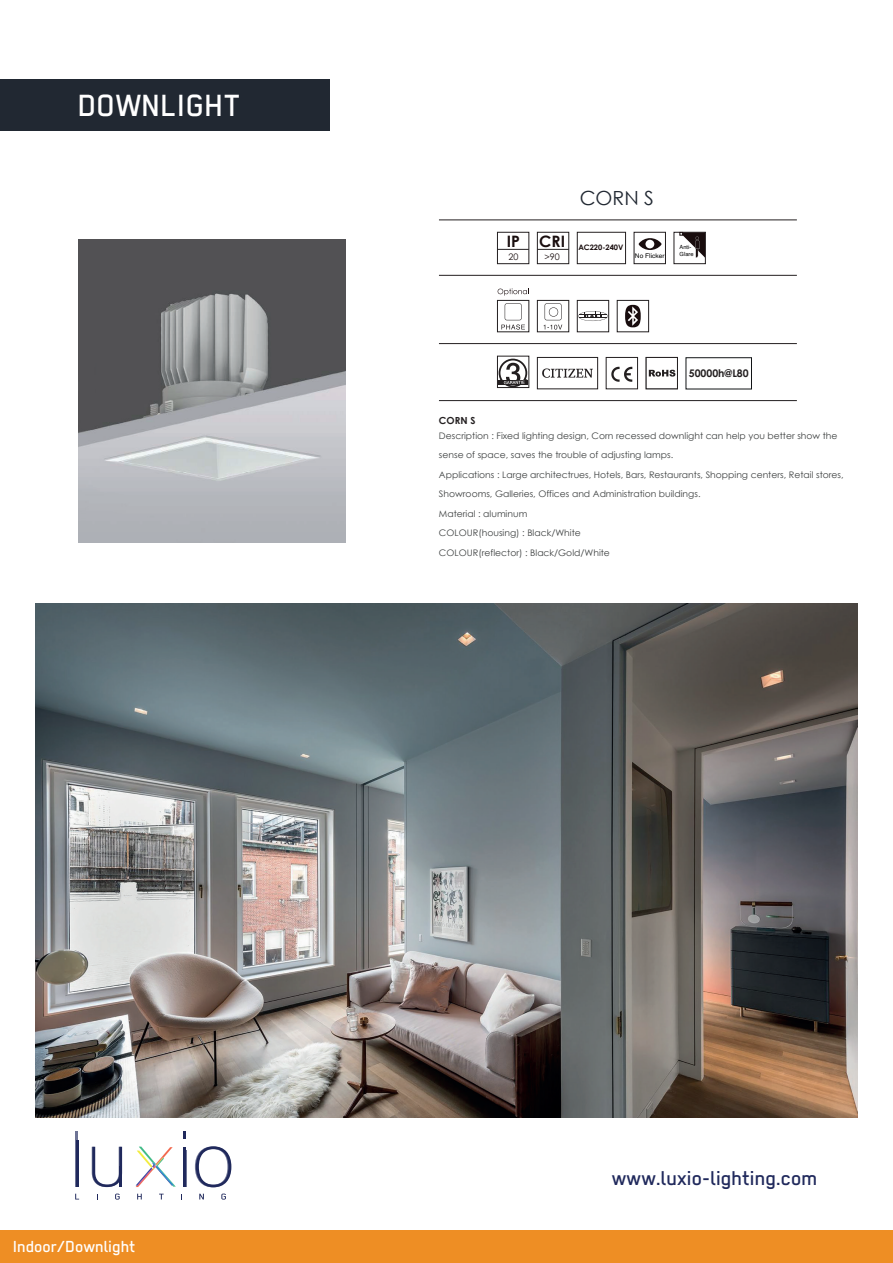
<style>
.page{position:relative;width:893px;height:1263px;background:#fff}
.page>*{position:absolute;margin:0;border:0;box-sizing:border-box;transform-origin:0 0}
.t1{font:500 34.5px "Regular";color:#fff}
.t2{font:500 22.5px "Regular";color:#20295c}
.t3{font:19.5px "Century Gothic";color:#212832}
.t4{font:500 18px "Regular";color:#fff}
.t5{font:700 10.5px "Century Gothic";color:#231f20}
.t6{font:700 9.75px "Century Gothic";color:#231f20}
.t7{font:9px/19.5px "Century Gothic";color:#3e4141}
.t8{font:9px "Century Gothic";color:#190d0e}
.t9{font:700 7.5px "Century Gothic";color:#190d0e}
.t10{font:6.45px "Helvetica";color:#000001}
.t11{font:5.7px/6.9px "Helvetica";color:#000001}
</style>
<div class="page">
<div style="left:0;top:79px;width:330px;height:51px;background:#212832"></div>
<div style="left:1px;top:1230px;width:892px;height:33px;background:#ee8e24"></div>
<svg style="left:136px;top:1147px;width:40px;height:40px"></svg>
<hr style="left:183px;top:1147px;width:2px;height:40px;background:#20295c">
<hr style="left:76px;top:1140px;width:3px;height:47px;background:#20295c">
<hr style="left:75px;top:1131px;width:3px;height:56px;background:#20295c">
<svg style="left:92px;top:1147px;width:30px;height:40px"></svg>
<hr style="left:120px;top:1167px;width:2px;height:20px;background:#20295c">
<hr style="left:184px;top:1150px;width:2px;height:37px;background:#20295c">
<svg style="left:183px;top:1131px;width:2px;height:8px"></svg>
<svg style="left:195px;top:1146px;width:36px;height:41px"></svg>
<svg style="left:75px;top:1194px;width:4px;height:5px"></svg>
<svg style="left:115px;top:1193px;width:5px;height:6px"></svg>
<svg style="left:137px;top:1194px;width:5px;height:5px"></svg>
<svg style="left:159px;top:1194px;width:5px;height:5px"></svg>
<svg style="left:199px;top:1194px;width:5px;height:5px"></svg>
<svg style="left:221px;top:1193px;width:5px;height:6px"></svg>
<hr style="left:439px;top:343px;width:358px;height:1px;background:#231f20">
<hr style="left:439px;top:400px;width:358px;height:1px;background:#231f20">
<hr style="left:439px;top:275px;width:358px;height:1px;background:#231f20">
<hr style="left:439px;top:219px;width:358px;height:1px;background:#231f20">
<svg style="left:498px;top:288px;width:31px;height:8px"></svg>
<div style="left:577px;top:300px;width:32px;height:32px;border:1px solid #231f20"></div>
<svg style="left:578px;top:311px;width:30px;height:10px"></svg>
<div style="left:497px;top:300px;width:32px;height:32px;border:1px solid #231f20"></div>
<svg style="left:501px;top:303px;width:24px;height:27px"></svg>
<div style="left:537px;top:300px;width:32px;height:32px;border:1px solid #231f20"></div>
<svg style="left:544px;top:303px;width:18px;height:27px"></svg>
<div style="left:497px;top:232px;width:32px;height:32px;border:1px solid #231f20"></div>
<div style="left:537px;top:232px;width:32px;height:32px;border:1px solid #231f20"></div>
<div style="left:577px;top:232px;width:49px;height:32px;border:1px solid #231f20"></div>
<div style="left:606px;top:357px;width:32px;height:32px;border:1px solid #231f20"></div>
<svg style="left:611px;top:367px;width:21px;height:15px"></svg>
<div style="left:646px;top:357px;width:32px;height:32px;border:1px solid #231f20"></div>
<svg style="left:649px;top:370px;width:26px;height:7px"></svg>
<div style="left:537px;top:357px;width:61px;height:32px;border:1px solid #231f20"></div>
<div style="left:497px;top:356px;width:32px;height:32px;border:1px solid #231f20"></div>
<svg style="left:498px;top:359px;width:30px;height:28px"></svg>
<hr style="left:497px;top:249px;width:32px;height:1px;background:#231f20">
<hr style="left:537px;top:249px;width:32px;height:1px;background:#231f20">
<svg style="left:542px;top:368px;width:51px;height:10px"></svg>
<div style="left:686px;top:357px;width:66px;height:32px;border:1px solid #111416"></div>
<div style="left:634px;top:232px;width:32px;height:32px;border:1px solid #231f20"></div>
<svg style="left:639px;top:238px;width:23px;height:12px"></svg>
<div style="left:645px;top:240px;width:9px;height:8px;background:#fff;border-radius:50%"></div>
<div style="left:674px;top:232px;width:32px;height:32px;border:1px solid #231f20"></div>
<svg style="left:679px;top:232px;width:26px;height:26px"></svg>
<div style="left:617px;top:300px;width:32px;height:32px;border:1px solid #231f20"></div>
<div style="left:625px;top:305px;width:16px;height:22px;background:#190d0e;border-radius:50%"></div>
<svg style="left:628px;top:306px;width:10px;height:20px"></svg>
<img style="left:35px;top:604px;width:822px;height:514px">
<img style="left:78px;top:240px;width:267px;height:302px">
<h1 class="t1" style="left:78px;top:86px;width:164px">DOWNLIGHT</h1>
<h3 class="t3" style="left:580px;top:185px;width:76px">CORN S</h3>
<p class="t9" style="left:507px;top:242px;width:118px"><sup>IP</sup> <sup>CRI</sup> AC220-240V</p>
<p class="t8" style="left:508px;top:250px;width:11px">20</p>
<p class="t8" style="left:544px;top:250px;width:17px">&gt;90</p>
<p class="t10" style="left:635px;top:251px;width:31px">No Flicker</p>
<p class="t11" style="left:680px;top:244px;width:15px">Anti-<br>Glare</p>
<p class="t5" style="left:689px;top:365px;width:61px">50000h@L80</p>
<p class="t6" style="left:439px;top:413px;width:38px">CORN S</p>
<p class="t7" style="left:439px;top:425px;width:406px">Description : Fixed lighting design, Corn recessed downlight can help you better show the sense of space, saves the trouble of adjusting lamps.<br>Applications : Large architectrues, Hotels, Bars, Restaurants, Shopping centers, Retail stores, Showrooms, Galleries, Offices and Administration buildings.<br>Material : aluminum<br>COLOUR(housing) : Black/White<br>COLOUR(reflector) : Black/Gold/White</p>
<h3 class="t4" style="left:13px;top:1236px;width:124px">Indoor/Downlight</h3>
<h2 class="t2" style="left:612px;top:1165px;width:207px">www.luxio-lighting.com</h2>
</div>
